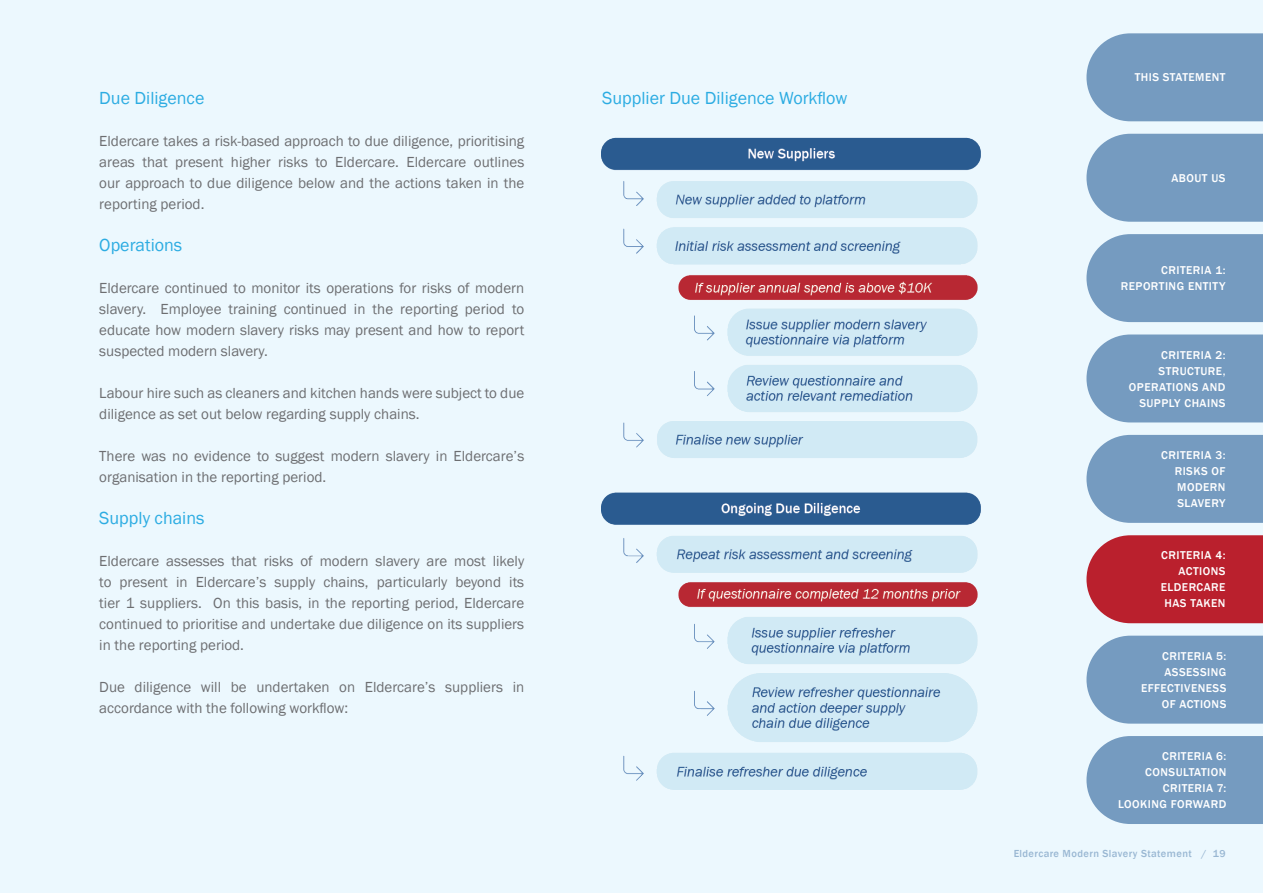
<style>
.page{position:relative;width:1263px;height:893px;background:#ecf8fe}
.page>*{position:absolute;margin:0;border:0;box-sizing:border-box;transform-origin:0 0}
.t1{font:18px "Franklin Gothic";color:#2cace2}
.t2{font:15px/21px "Franklin Gothic";color:#6d6e71;text-align:justify}
.t3{font:500 11.7px/16px "Franklin Gothic";letter-spacing:.04em;color:#fff;text-align:right}
.t4{font:500 10.5px "Franklin Gothic";letter-spacing:.04em;color:#759bc0}
</style>
<div class="page">
<div style="left:1133px;top:134px;width:130px;height:88px;background:#759bc0"></div>
<div style="left:1133px;top:234px;width:130px;height:88px;background:#759bc0"></div>
<div style="left:1086px;top:33px;width:177px;height:88px;background:#759bc0"></div>
<div style="left:1133px;top:334px;width:130px;height:88px;background:#759bc0"></div>
<div style="left:1133px;top:435px;width:130px;height:88px;background:#759bc0"></div>
<div style="left:1133px;top:535px;width:130px;height:88px;background:#ba202d"></div>
<div style="left:1133px;top:636px;width:130px;height:88px;background:#759bc0"></div>
<div style="left:1133px;top:736px;width:130px;height:88px;background:#759bc0"></div>
<img style="left:462px;top:34px;width:671px;height:859px">
<p class="t1" style="left:99px;top:87px;width:107px">Due Diligence</p>
<p class="t2" style="left:99px;top:131px;width:426px">Eldercare takes a risk-based approach to due diligence, prioritising areas that present higher risks to Eldercare. Eldercare outlines our approach to due diligence below and the actions taken in the reporting period.</p>
<p class="t1" style="left:99px;top:234px;width:84px">Operations</p>
<p class="t2" style="left:99px;top:278px;width:426px">Eldercare continued to monitor its operations for risks of modern slavery. Employee training continued in the reporting period to educate how modern slavery risks may present and how to report suspected modern slavery.</p>
<p class="t2" style="left:99px;top:383px;width:426px">Labour hire such as cleaners and kitchen hands were subject to due diligence as set out below regarding supply chains.</p>
<p class="t2" style="left:99px;top:446px;width:426px">There was no evidence to suggest modern slavery in Eldercare’s organisation in the reporting period.</p>
<p class="t1" style="left:99px;top:507px;width:107px">Supply chains</p>
<p class="t2" style="left:99px;top:551px;width:426px">Eldercare assesses that risks of modern slavery are most likely to present in Eldercare’s supply chains, particularly beyond its tier 1 suppliers. On this basis, in the reporting period, Eldercare continued to prioritise and undertake due diligence on its suppliers in the reporting period.</p>
<p class="t2" style="left:99px;top:677px;width:426px">Due diligence will be undertaken on Eldercare’s suppliers in accordance with the following workflow:</p>
<p class="t1" style="left:602px;top:87px;width:247px">Supplier Due Diligence Workflow</p>
<p class="t3" style="left:1135px;top:70px;width:92px">THIS STATEMENT</p>
<p class="t3" style="left:1171px;top:170px;width:56px">ABOUT US</p>
<p class="t3" style="left:1121px;top:262px;width:106px">CRITERIA 1:<br>REPORTING ENTITY</p>
<p class="t3" style="left:1129px;top:347px;width:98px">CRITERIA 2:<br>STRUCTURE,<br>OPERATIONS AND<br>SUPPLY CHAINS</p>
<p class="t3" style="left:1175px;top:447px;width:52px;text-align:justify;text-indent:-13px">CRITERIA 3:<br>RISKS OF MODERN SLAVERY</p>
<p class="t3" style="left:1161px;top:547px;width:66px">CRITERIA 4:<br>ACTIONS<br>ELDERCARE<br>HAS TAKEN</p>
<p class="t3" style="left:1141px;top:648px;width:87px">CRITERIA 5:<br>ASSESSING<br>EFFECTIVENESS<br>OF ACTIONS</p>
<p class="t3" style="left:1118px;top:748px;width:110px">CRITERIA 6:<br>CONSULTATION<br>CRITERIA 7:<br>LOOKING FORWARD</p>
<p class="t4" style="left:1013px;top:847px;width:214px">Eldercare Modern Slavery Statement / 19</p>
</div>
